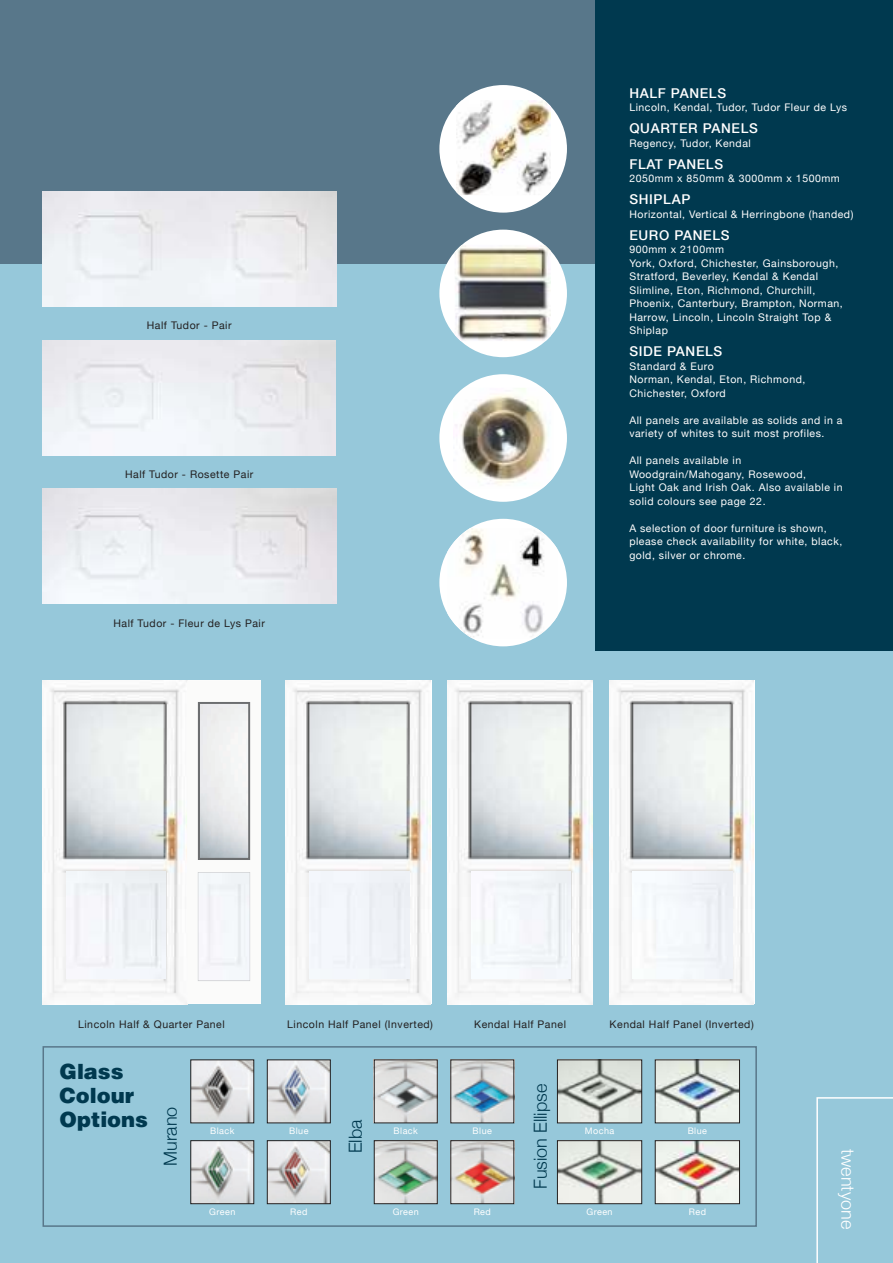
<style>
.page{position:relative;width:893px;height:1263px;background:#fff}
.page>*{position:absolute;margin:0;border:0;box-sizing:border-box;transform-origin:0 0}
.t1{font:900 21px/24px "Helvetica";color:#00394f}
.t2{font:300 18px "Helvetica Neue";color:#00394f}
.t3{font:300 18px "Helvetica Neue";color:#fff}
.t4{font:500 13.5px "Helvetica Neue";letter-spacing:.05em;color:#fff}
.t5{font:10.5px/13.5px "Helvetica Neue";letter-spacing:.05em;color:#fff}
.t6{font:10.5px "Helvetica Neue";letter-spacing:.05em;color:#221f1f}
.t7{font:9px "Helvetica Neue";letter-spacing:.05em;color:#fff}
</style>
<div class="page">
<div style="left:0;top:264px;width:893px;height:999px;background:#96c8da"></div>
<svg style="left:816px;top:1097px;width:77px;height:166px"></svg>
<div style="left:0;top:0;width:893px;height:264px;background:#58778a"></div>
<div style="left:595px;top:0;width:298px;height:651px;background:#00394f"></div>
<img style="left:42px;top:191px;width:294px;height:115px">
<img style="left:43px;top:340px;width:293px;height:115px">
<img style="left:42px;top:489px;width:294px;height:115px">
<img style="left:201px;top:705px;width:46px;height:152px">
<div style="left:198px;top:702px;width:52px;height:158px;border:2px solid #6c6e70"></div>
<img style="left:43px;top:680px;width:144px;height:324px">
<img style="left:66px;top:872px;width:99px;height:107px">
<img style="left:448px;top:680px;width:144px;height:324px">
<div style="left:471px;top:872px;width:99px;height:107px;background:#f4f7fa"></div>
<img style="left:609px;top:680px;width:145px;height:324px">
<img style="left:633px;top:872px;width:99px;height:107px">
<img style="left:286px;top:680px;width:145px;height:324px">
<div style="left:309px;top:872px;width:100px;height:107px;background:#f1f4f9"></div>
<div style="left:200px;top:874px;width:48px;height:105px;background:#f4f6fa"></div>
<div style="left:198px;top:872px;width:52px;height:109px;border:1px solid #d1d2d4"></div>
<div style="left:187px;top:680px;width:74px;height:323px;border:10px solid #fbfbfa"></div>
<div style="left:197px;top:860px;width:57px;height:12px;background:#fbfbfa"></div>
<div style="left:195px;top:981px;width:57px;height:12px;background:#fbfbfa"></div>
<div style="left:195px;top:690px;width:57px;height:12px;background:#fbfbfa"></div>
<div style="left:43px;top:1046px;width:714px;height:181px;border:2px solid #58778a"></div>
<img style="left:192px;top:1061px;width:60px;height:60px">
<div style="left:190px;top:1059px;width:64px;height:64px;border:1px solid #221f1f"></div>
<img style="left:269px;top:1061px;width:60px;height:60px">
<div style="left:267px;top:1059px;width:64px;height:64px;border:1px solid #221f1f"></div>
<img style="left:192px;top:1142px;width:60px;height:60px">
<div style="left:190px;top:1140px;width:64px;height:64px;border:1px solid #221f1f"></div>
<img style="left:269px;top:1142px;width:60px;height:60px">
<div style="left:267px;top:1140px;width:64px;height:64px;border:1px solid #221f1f"></div>
<img style="left:376px;top:1061px;width:60px;height:60px">
<div style="left:374px;top:1059px;width:64px;height:64px;border:1px solid #221f1f"></div>
<img style="left:452px;top:1061px;width:60px;height:60px">
<div style="left:450px;top:1059px;width:64px;height:64px;border:1px solid #221f1f"></div>
<img style="left:376px;top:1142px;width:60px;height:60px">
<div style="left:374px;top:1140px;width:64px;height:64px;border:1px solid #221f1f"></div>
<img style="left:452px;top:1142px;width:60px;height:60px">
<div style="left:450px;top:1140px;width:64px;height:64px;border:1px solid #221f1f"></div>
<img style="left:559px;top:1061px;width:81px;height:60px">
<div style="left:557px;top:1059px;width:85px;height:64px;border:1px solid #221f1f"></div>
<img style="left:657px;top:1061px;width:81px;height:60px">
<div style="left:655px;top:1059px;width:85px;height:64px;border:1px solid #221f1f"></div>
<img style="left:559px;top:1142px;width:81px;height:60px">
<div style="left:557px;top:1140px;width:85px;height:64px;border:1px solid #221f1f"></div>
<img style="left:657px;top:1142px;width:81px;height:60px">
<div style="left:655px;top:1140px;width:85px;height:64px;border:1px solid #221f1f"></div>
<div style="left:439px;top:85px;width:128px;height:128px;background:#fff;border-radius:50%"></div>
<img style="left:456px;top:100px;width:95px;height:95px">
<div style="left:439px;top:230px;width:128px;height:127px;background:#fff;border-radius:50%"></div>
<img style="left:455px;top:245px;width:96px;height:96px">
<div style="left:439px;top:374px;width:128px;height:128px;background:#fff;border-radius:50%"></div>
<img style="left:453px;top:388px;width:100px;height:100px">
<div style="left:439px;top:519px;width:128px;height:127px;background:#fff;border-radius:50%"></div>
<img style="left:447px;top:528px;width:110px;height:110px">
<p class="t6" style="left:147px;top:318px;width:86px">Half Tudor - Pair</p>
<p class="t6" style="left:125px;top:466px;width:130px">Half Tudor - Rosette Pair</p>
<p class="t6" style="left:113px;top:615px;width:153px">Half Tudor - Fleur de Lys Pair</p>
<p class="t4" style="left:629px;top:88px;width:98px">HALF PANELS</p>
<p class="t5" style="left:629px;top:102px;width:219px">Lincoln, Kendal, Tudor, Tudor Fleur de Lys</p>
<p class="t4" style="left:629px;top:124px;width:130px">QUARTER PANELS</p>
<p class="t5" style="left:629px;top:137px;width:123px">Regency, Tudor, Kendal</p>
<p class="t4" style="left:629px;top:159px;width:95px">FLAT PANELS</p>
<p class="t5" style="left:629px;top:173px;width:212px">2050mm x 850mm &amp; 3000mm x 1500mm</p>
<p class="t4" style="left:629px;top:195px;width:63px">SHIPLAP</p>
<p class="t5" style="left:629px;top:208px;width:226px">Horizontal, Vertical &amp; Herringbone (handed)</p>
<p class="t4" style="left:629px;top:230px;width:102px">EURO PANELS</p>
<p class="t5" style="left:629px;top:244px;width:215px">900mm x 2100mm<br>York, oxford, Chichester, Gainsborough,<br>Stratford, Beverley, Kendal &amp; Kendal<br>Slimline, Eton, Richmond, Churchill,<br>Phoenix, Canterbury, Brampton, norman,<br>Harrow, Lincoln, Lincoln Straight Top &amp;<br>Shiplap</p>
<p class="t4" style="left:629px;top:347px;width:95px">SIDE PANELS</p>
<p class="t5" style="left:629px;top:360px;width:178px">Standard &amp; Euro<br>norman, Kendal, Eton, Richmond,<br>Chichester, oxford</p>
<p class="t5" style="left:629px;top:414px;width:215px">All panels are available as solids and in a variety of whites to suit most profiles.</p>
<p class="t5" style="left:629px;top:455px;width:215px">All panels available in<br>Woodgrain/Mahogany, Rosewood,<br>Light oak and Irish oak. Also available in solid colours see page 22.</p>
<p class="t5" style="left:629px;top:522px;width:214px">A selection of door furniture is shown, please check availability for white, black, gold, silver or chrome.</p>
<p class="t6" style="left:78px;top:1017px;width:148px">Lincoln Half &amp; quarter Panel</p>
<p class="t6" style="left:287px;top:1017px;width:147px">Lincoln Half Panel (Inverted)</p>
<p class="t6" style="left:474px;top:1017px;width:93px">Kendal Half Panel</p>
<p class="t6" style="left:610px;top:1017px;width:146px">Kendal Half Panel (Inverted)</p>
<h1 class="t1" style="left:60px;top:1061px;width:90px">Glass<br>Colour<br>Options</h1>
<h2 class="t2" style="left:164px;top:1166px;width:61px;rotate:-90deg">Murano</h2>
<p class="t7" style="left:210px;top:1124px;width:26px">Black</p>
<p class="t7" style="left:289px;top:1124px;width:21px">Blue</p>
<p class="t7" style="left:209px;top:1205px;width:28px">Green</p>
<p class="t7" style="left:290px;top:1205px;width:19px">Red</p>
<h2 class="t2" style="left:534px;top:1189px;width:106px;rotate:-90deg">Fusion Ellipse</h2>
<h2 class="t2" style="left:349px;top:1153px;width:35px;rotate:-90deg">Elba</h2>
<p class="t7" style="left:585px;top:1124px;width:31px">Mocha</p>
<p class="t7" style="left:688px;top:1124px;width:21px">Blue</p>
<p class="t7" style="left:394px;top:1124px;width:26px">Black</p>
<p class="t7" style="left:473px;top:1124px;width:21px">Blue</p>
<p class="t7" style="left:393px;top:1205px;width:28px">Green</p>
<p class="t7" style="left:474px;top:1205px;width:19px">Red</p>
<p class="t7" style="left:586px;top:1205px;width:28px">Green</p>
<p class="t7" style="left:689px;top:1205px;width:19px">Red</p>
<h2 class="t3" style="left:855px;top:1148px;width:82px;rotate:90deg">twentyone</h2>
</div>
